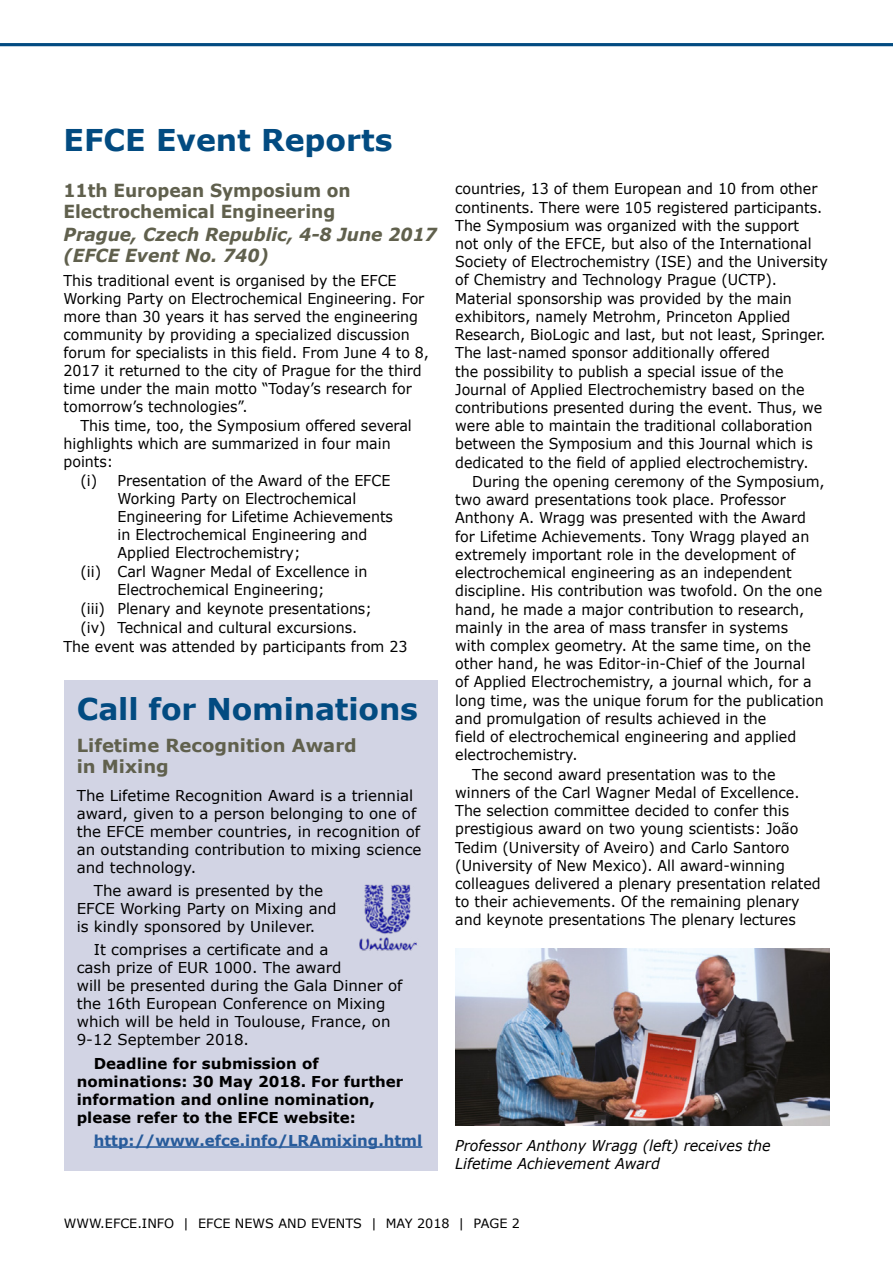
<style>
.page{position:relative;width:893px;height:1263px;background:#fff}
.page>*{position:absolute;margin:0;border:0;box-sizing:border-box;transform-origin:0 0}
.Main_head{font:700 30px "Verdana";letter-spacing:-.005em;color:#024b81}
.body{font:700 30px "Verdana";color:#024b81}
.Event_head{font:700 18px/21.6px "Verdana";color:#60604d;scale:.95 1}
.Event_location_date{font:italic 700 18px/21.6px "Verdana";color:#60604d;scale:.95 1}
.Event_head-2{font:700 18px/21.6px "Verdana";color:#60604d}
.body-2{font:15px/18.1px "Verdana";color:#000;scale:.95 1}
.body-3{font:15px/18px "Verdana";color:#000}
.body-4{font:700 15px/18px "Verdana";color:#000}
.t1{font:italic 15px/18px "Verdana";color:#000;scale:.95 1}
.body-5{font:700 15px "Verdana";color:#275b9b}
.t2{font:12.75px "Verdana";color:#000}
</style>
<div class="page">
<hr style="left:0;top:43px;width:893px;height:3px;background:#024b81">
<div style="left:64px;top:680px;width:374px;height:490px;background:#d2d4e4"></div>
<hr style="left:94px;top:1146px;width:328px;height:2px;background:#275b9b">
<img style="left:359px;top:884px;width:58px;height:67px">
<img style="left:455px;top:949px;width:374px;height:177px">
<p class="body" style="left:64px;top:118px;width:331px">EFCE Event Reports</p>
<p class="body-2" style="left:455px;top:180px;width:394px">countries, 13 of them European and 10 from other continents. There were 105 registered participants.<br>The Symposium was organized with the support<br>not only of the EFCE, but also of the International Society of Electrochemistry (ISE) and the University of Chemistry and Technology Prague (UCTP).<br>Material sponsorship was provided by the main exhibitors, namely Metrohm, Princeton Applied Research, BioLogic and last, but not least, Springer.<br>The last-named sponsor additionally offered<br>the possibility to publish a special issue of the Journal of Applied Electrochemistry based on the contributions presented during the event. Thus, we were able to maintain the traditional collaboration between the Symposium and this Journal which is dedicated to the field of applied electrochemistry.</p>
<p class="body-2" style="left:455px;top:472px;width:391px;text-indent:17px">During the opening ceremony of the Symposium, two award presentations took place. Professor Anthony A. Wragg was presented with the Award for Lifetime Achievements. Tony Wragg played an extremely important role in the development of electrochemical engineering as an independent discipline. His contribution was twofold. On the one hand, he made a major contribution to research, mainly in the area of mass transfer in systems<br>with complex geometry. At the same time, on the other hand, he was Editor-in-Chief of the Journal<br>of Applied Electrochemistry, a journal which, for a long time, was the unique forum for the publication and promulgation of results achieved in the<br>field of electrochemical engineering and applied electrochemistry.</p>
<p class="body-2" style="left:455px;top:765px;width:386px;text-indent:17px">The second award presentation was to the winners of the Carl Wagner Medal of Excellence.<br>The selection committee decided to confer this prestigious award on two young scientists: João Tedim (University of Aveiro) and Carlo Santoro (University of New Mexico). All award-winning colleagues delivered a plenary presentation related to their achievements. Of the remaining plenary and keynote presentations The plenary lectures</p>
<p class="Event_head" style="left:64px;top:179px;width:304px">11th European Symposium on<br>Electrochemical Engineering</p>
<p class="Event_location_date" style="left:64px;top:223px;width:395px">Prague, Czech Republic, 4-8 June 2017 (EFCE Event No. 740)</p>
<p class="body-2" style="left:64px;top:271px;width:386px">This traditional event is organised by the EFCE Working Party on Electrochemical Engineering. For more than 30 years it has served the engineering community by providing a specialized discussion forum for specialists in this field. From June 4 to 8, 2017 it returned to the city of Prague for the third time under the main motto “Today’s research for tomorrow’s technologies”.</p>
<p class="body-2" style="left:64px;top:416px;width:368px;text-indent:17px">This time, too, the Symposium offered several highlights which are summarized in four main points:</p>
<p class="body-2" style="left:118px;top:471px;width:292px;text-indent:-37px">(i) Presentation of the Award of the EFCE Working Party on Electrochemical Engineering for Lifetime Achievements in Electrochemical Engineering and Applied Electrochemistry;</p>
<p class="body-2" style="left:81px;top:562px;width:304px;text-align:center">(ii) Carl Wagner Medal of Excellence in<br>Electrochemical Engineering;</p>
<p class="body-2" style="left:81px;top:599px;width:308px">(iii) Plenary and keynote presentations;</p>
<p class="body-2" style="left:81px;top:618px;width:293px">(iv) Technical and cultural excursions.</p>
<p class="body-2" style="left:64px;top:637px;width:364px">The event was attended by participants from 23</p>
<p class="Main_head" style="left:77px;top:688px;width:343px">Call for Nominations</p>
<p class="Event_head-2" style="left:77px;top:734px;width:282px">Lifetime Recognition Award in Mixing</p>
<p class="body-3" style="left:77px;top:786px;width:346px">The Lifetime Recognition Award is a triennial award, given to a person belonging to one of the EFCE member countries, in recognition of an outstanding contribution to mixing science and technology.</p>
<p class="body-3" style="left:77px;top:881px;width:261px;text-indent:17px">The award is presented by the<br>EFCE Working Party on Mixing and is kindly sponsored by Unilever.</p>
<p class="body-3" style="left:77px;top:941px;width:327px;text-indent:17px">It comprises a certificate and a<br>cash prize of EUR 1000. The award<br>will be presented during the Gala Dinner of the 16th European Conference on Mixing which will be held in Toulouse, France, on 9-12 September 2018.</p>
<p class="body-4" style="left:77px;top:1054px;width:328px;text-indent:17px">Deadline for submission of nominations: 30 May 2018. For further information and online nomination, please refer to the EFCE website:</p>
<p class="body-5" style="left:94px;top:1130px;width:330px">http://www.efce.info/LRAmixing.html</p>
<p class="t1" style="left:455px;top:1136px;width:333px">Professor Anthony Wragg (left) receives the<br>Lifetime Achievement Award</p>
<p class="t2" style="left:64px;top:1215px;width:458px">WWW.EFCE.INFO | EFCE NEWS AND EVENTS | MAY 2018 | PAGE 2</p>
</div>
